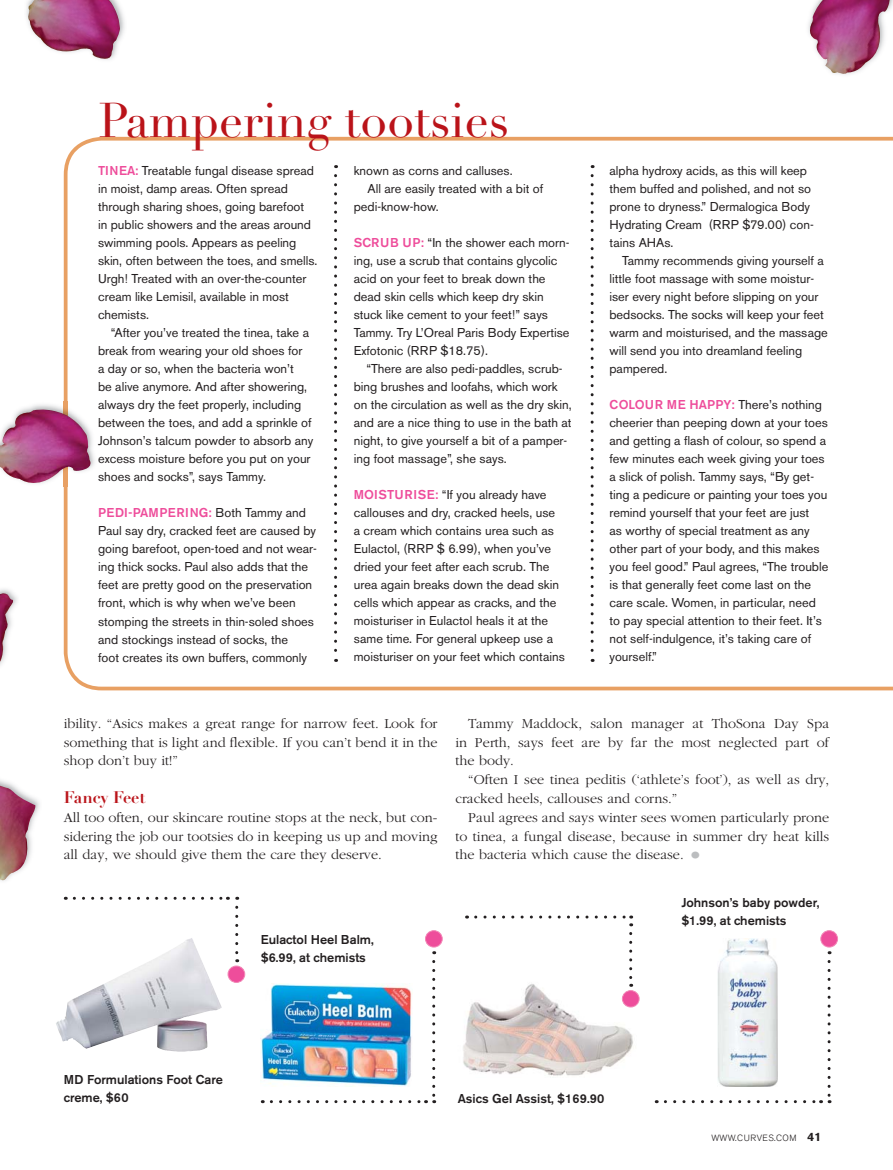
<style>
.page{position:relative;width:893px;height:1170px;background:#fff}
.page>*{position:absolute;margin:0;border:0;box-sizing:border-box;transform-origin:0 0}
.t1{font:48px "Didot LH";color:#ba1319}
.t2{font:700 16.5px "Didot LH";color:#ba1319}
.t3{font:300 14.25px/18.8px "Garamond";color:#231f20;text-align:justify}
.t4{font:12.75px/18px "Akzidenz Grotesk BE";color:#231f20}
.t5{font:500 12.75px/18px "Akzidenz Grotesk BE";color:#231f20}
.t6{font:300 9px "Akzidenz Grotesk BE";letter-spacing:.04em;color:#231f20}
.s1{font-weight:500;color:#ee4d9b}
.s2{font-size:22.5px;color:#bbbdbf}
.s3{font-weight:700;font-size:12px}
</style>
<div class="page">
<img style="left:260px;top:983px;width:152px;height:103px">
<img style="left:718px;top:938px;width:60px;height:148px">
<svg style="left:74px;top:896px;width:154px;height:3px"></svg>
<img style="left:463px;top:959px;width:177px;height:117px">
<svg style="left:64px;top:137px;width:829px;height:553px"></svg>
<svg style="left:235px;top:907px;width:3px;height:55px"></svg>
<div style="left:228px;top:965px;width:17px;height:17px;background:#ee4d9b;border-radius:50%"></div>
<div style="left:228px;top:965px;width:17px;height:17px;border:1px solid #f287b6;border-radius:50%"></div>
<svg style="left:271px;top:1100px;width:155px;height:3px"></svg>
<svg style="left:432px;top:961px;width:3px;height:142px"></svg>
<div style="left:425px;top:930px;width:17px;height:17px;background:#ee4d9b;border-radius:50%"></div>
<div style="left:425px;top:930px;width:17px;height:17px;border:1px solid #f287b6;border-radius:50%"></div>
<svg style="left:629px;top:933px;width:3px;height:53px"></svg>
<svg style="left:476px;top:915px;width:156px;height:11px"></svg>
<div style="left:622px;top:990px;width:17px;height:16px;background:#ee4d9b;border-radius:50%"></div>
<div style="left:622px;top:990px;width:17px;height:16px;border:1px solid #f287b6;border-radius:50%"></div>
<svg style="left:665px;top:1100px;width:156px;height:3px"></svg>
<svg style="left:828px;top:961px;width:3px;height:142px"></svg>
<div style="left:821px;top:930px;width:17px;height:17px;background:#ee4d9b;border-radius:50%"></div>
<div style="left:821px;top:930px;width:17px;height:17px;border:1px solid #f287b6;border-radius:50%"></div>
<svg style="left:591px;top:175px;width:3px;height:487px"></svg>
<svg style="left:334px;top:175px;width:3px;height:487px"></svg>
<img style="left:0;top:592px;width:15px;height:70px">
<img style="left:27px;top:402px;width:70px;height:84px">
<img style="left:64px;top:402px;width:4px;height:84px">
<img style="left:0;top:408px;width:92px;height:76px">
<img style="left:26px;top:0;width:99px;height:60px">
<img style="left:808px;top:0;width:85px;height:75px">
<img style="left:0;top:780px;width:40px;height:32px">
<img style="left:0;top:784px;width:37px;height:97px">
<img style="left:56px;top:938px;width:166px;height:113px">
<h1 class="t1" style="left:98px;top:92px;width:412px">Pampering tootsies</h1>
<p class="t4" style="left:98px;top:162px;width:221px"><span class="s1">TINEA:</span> Treatable fungal disease spread in moist, damp areas. Often spread through sharing shoes, going barefoot<br>in public showers and the areas around swimming pools. Appears as peeling skin, often between the toes, and smells.<br>Urgh! Treated with an over-the-counter cream like Lemisil, available in most chemists.</p>
<p class="t4" style="left:98px;top:324px;width:217px;text-indent:13px">“After you’ve treated the tinea, take a break from wearing your old shoes for<br>a day or so, when the bacteria won’t<br>be alive anymore. And after showering, always dry the feet properly, including between the toes, and add a sprinkle of Johnson’s talcum powder to absorb any excess moisture before you put on your shoes and socks”, says Tammy.</p>
<p class="t4" style="left:98px;top:504px;width:220px"><span class="s1">PEDI-PAMPERING:</span> Both Tammy and Paul say dry, cracked feet are caused by going barefoot, open-toed and not wear&shy;ing thick socks. Paul also adds that the feet are pretty good on the preservation front, which is why when we’ve been stomping the streets in thin-soled shoes and stockings instead of socks, the<br>foot creates its own buffers, commonly</p>
<p class="t4" style="left:354px;top:161px;width:160px">known as corns and calluses.</p>
<p class="t4" style="left:368px;top:179px;width:177px">All are easily treated with a bit of</p>
<p class="t4" style="left:354px;top:197px;width:87px">pedi-know-how.</p>
<p class="t4" style="left:354px;top:233px;width:217px"><span class="s1">SCRUB UP:</span> “In the shower each morn&shy;ing, use a scrub that contains glycolic acid on your feet to break down the dead skin cells which keep dry skin stuck like cement to your feet!” says Tammy. Try L’Oreal Paris Body Expertise Exfotonic (RRP $18.75).</p>
<p class="t4" style="left:354px;top:359px;width:219px;text-indent:13px">“There are also pedi-paddles, scrub&shy;bing brushes and loofahs, which work on the circulation as well as the dry skin, and are a nice thing to use in the bath at night, to give yourself a bit of a pamper&shy;ing foot massage”, she says.</p>
<p class="t4" style="left:354px;top:485px;width:213px"><span class="s1">MOISTURISE:</span> “If you already have callouses and dry, cracked heels, use<br>a cream which contains urea such as Eulactol, (RRP $ 6.99), when you’ve dried your feet after each scrub. The urea again breaks down the dead skin cells which appear as cracks, and the moisturiser in Eulactol heals it at the same time. For general upkeep use a moisturiser on your feet which contains</p>
<p class="t4" style="left:609px;top:161px;width:206px">alpha hydroxy acids, as this will keep them buffed and polished, and not so prone to dryness.” Dermalogica Body<br>Hydrating Cream (RRP $79.00) con&shy;tains AHAs.</p>
<p class="t4" style="left:609px;top:251px;width:220px;text-indent:13px">Tammy recommends giving yourself a little foot massage with some moistur&shy;iser every night before slipping on your bedsocks. The socks will keep your feet warm and moisturised, and the massage will send you into dreamland feeling pampered.</p>
<p class="t4" style="left:609px;top:395px;width:220px"><span class="s1">COLOUR ME HAPPY:</span> There’s nothing cheerier than peeping down at your toes and getting a flash of colour, so spend a few minutes each week giving your toes a slick of polish. Tammy says, “By get&shy;ting a pedicure or painting your toes you remind yourself that your feet are just<br>as worthy of special treatment as any other part of your body, and this makes you feel good.” Paul agrees, “The trouble is that generally feet come last on the care scale. Women, in particular, need to pay special attention to their feet. It’s not self-indulgence, it’s taking care of yourself.”</p>
<p class="t3" style="left:64px;top:714px;width:375px">ibility. “Asics makes a great range for narrow feet. Look for something that is light and flexible. If you can’t bend it in the shop don’t buy it!”</p>
<p class="t2" style="left:64px;top:787px;width:83px">Fancy Feet</p>
<p class="t3" style="left:64px;top:808px;width:375px">All too often, our skincare routine stops at the neck, but con&shy;sidering the job our tootsies do in keeping us up and moving all day, we should give them the care they deserve.</p>
<p class="t5" style="left:261px;top:930px;width:114px">Eulactol Heel Balm, $6.99, at chemists</p>
<p class="t3" style="left:455px;top:714px;width:375px;text-indent:13px">Tammy Maddock, salon manager at ThoSona Day Spa in Perth, says feet are by far the most neglected part of the body.</p>
<p class="t3" style="left:455px;top:770px;width:375px;text-indent:13px">“Often I see tinea peditis (‘athlete’s foot’), as well as dry, cracked heels, callouses and corns.”</p>
<p class="t3" style="left:455px;top:808px;width:375px;text-indent:13px">Paul agrees and says winter sees women particularly prone to tinea, a fungal disease, because in summer dry heat kills the bacteria which cause the disease. <span class="s2">•</span></p>
<p class="t5" style="left:681px;top:893px;width:140px">Johnson’s baby powder, $1.99, at chemists</p>
<p class="t5" style="left:64px;top:1070px;width:161px">MD Formulations Foot Care creme, $60</p>
<p class="t5" style="left:458px;top:1089px;width:148px">Asics Gel Assist, $169.90</p>
<p class="t6" style="left:711px;top:1132px;width:111px">WWW.CURVES.COM <span class="s3">41</span></p>
</div>
